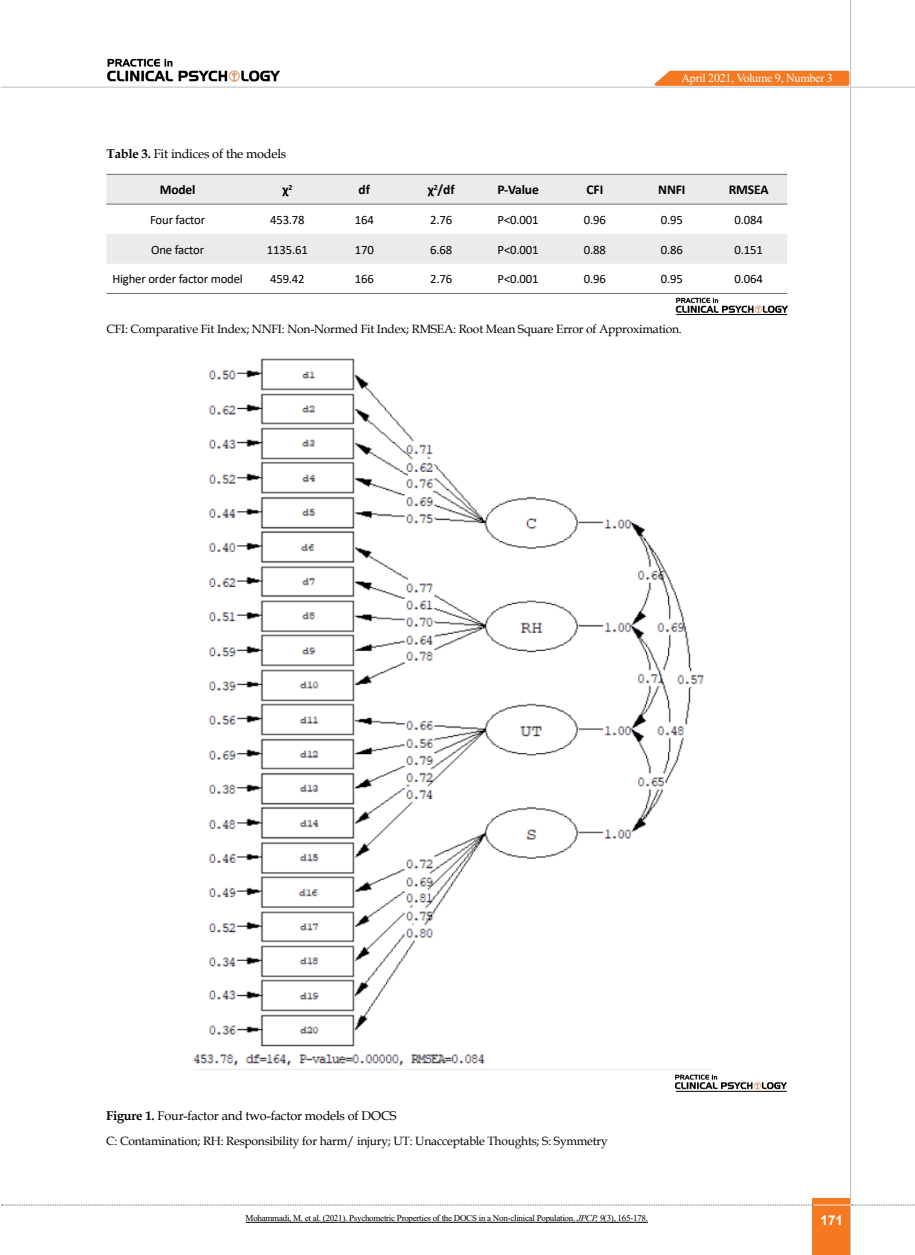
<style>
.page{position:relative;width:915px;height:1255px;background:#fff}
.page>*{position:absolute;margin:0;border:0;box-sizing:border-box;transform-origin:0 0}
.t1{font:700 13.5px "Calibri";letter-spacing:-.01em;color:#000}
.t2{font:700 13.5px "Arial";color:#fff}
.t3{font:12.75px "Calibri";letter-spacing:-.015em;color:#000}
.t4{font:12.75px "Book Antiqua";letter-spacing:-.015em;color:#000}
.t5{font:12.15px "Times New Roman";letter-spacing:-.025em;color:#fff}
.t6{font:12px "Book Antiqua";letter-spacing:-.015em;color:#000}
.t7{font:9px "Times New Roman";letter-spacing:-.03em;color:#000}
.t8{font:700 7.8px "Calibri";color:#000}
.s1{font-weight:700}
.s2{font-style:italic}
</style>
<div class="page">
<div style="left:812px;top:1198px;width:38px;height:56px;background:#f47920"></div>
<hr style="left:849px;top:0;width:1px;height:1254px;background:#c2c4c6">
<hr style="left:1px;top:87px;width:913px;height:1px;background:#c2c4c6">
<hr style="left:812px;top:1204px;width:38px;height:1px;background:#ebebec">
<svg style="left:2px;top:1204px;width:810px;height:1px"></svg>
<svg style="left:851px;top:1204px;width:64px;height:1px"></svg>
<svg style="left:648px;top:69px;width:202px;height:18px;background:#f4944e"></svg>
<img style="left:107px;top:58px;width:173px;height:24px">
<svg style="left:106px;top:175px;width:680px;height:89px;fill:#ebebec"></svg>
<hr style="left:710px;top:174px;width:76px;height:1px;background:#6d6e71">
<hr style="left:633px;top:174px;width:77px;height:1px;background:#6d6e71">
<hr style="left:556px;top:174px;width:77px;height:1px;background:#6d6e71">
<hr style="left:479px;top:174px;width:77px;height:1px;background:#6d6e71">
<hr style="left:402px;top:174px;width:77px;height:1px;background:#6d6e71">
<hr style="left:326px;top:174px;width:76px;height:1px;background:#6d6e71">
<hr style="left:249px;top:174px;width:77px;height:1px;background:#6d6e71">
<hr style="left:106px;top:174px;width:143px;height:1px;background:#6d6e71">
<hr style="left:710px;top:204px;width:76px;height:1px;background:#6d6e71">
<hr style="left:633px;top:204px;width:77px;height:1px;background:#6d6e71">
<hr style="left:556px;top:204px;width:77px;height:1px;background:#6d6e71">
<hr style="left:479px;top:204px;width:77px;height:1px;background:#6d6e71">
<hr style="left:402px;top:204px;width:77px;height:1px;background:#6d6e71">
<hr style="left:326px;top:204px;width:76px;height:1px;background:#6d6e71">
<hr style="left:249px;top:204px;width:77px;height:1px;background:#6d6e71">
<hr style="left:106px;top:204px;width:143px;height:1px;background:#6d6e71">
<hr style="left:710px;top:293px;width:76px;height:1px;background:#6d6e71">
<hr style="left:633px;top:293px;width:77px;height:1px;background:#6d6e71">
<hr style="left:556px;top:293px;width:77px;height:1px;background:#6d6e71">
<hr style="left:479px;top:293px;width:77px;height:1px;background:#6d6e71">
<hr style="left:402px;top:293px;width:77px;height:1px;background:#6d6e71">
<hr style="left:326px;top:293px;width:76px;height:1px;background:#6d6e71">
<hr style="left:249px;top:293px;width:77px;height:1px;background:#6d6e71">
<hr style="left:106px;top:293px;width:143px;height:1px;background:#6d6e71">
<img style="left:675px;top:297px;width:112px;height:19px">
<hr style="left:676px;top:314px;width:110px;height:1px;background:#000">
<img style="left:195px;top:358px;width:509px;height:708px">
<img style="left:675px;top:1074px;width:111px;height:18px">
<hr style="left:675px;top:1090px;width:111px;height:1px;background:#000">
<hr style="left:245px;top:1221px;width:402px;height:1px;background:#000">
<p class="t4" style="left:106px;top:145px;width:181px"><span class="s1">Table 3.</span> Fit indices of the models</p>
<p class="t5" style="left:681px;top:69px;width:153px">April 2021, Volume 9, Number 3</p>
<p class="t1" style="left:427px;top:180px;width:28px">χ /df</p>
<p class="t1" style="left:497px;top:180px;width:43px">P-Value</p>
<p class="t1" style="left:586px;top:180px;width:18px">CFI</p>
<p class="t1" style="left:658px;top:180px;width:29px">NNFI</p>
<p class="t1" style="left:728px;top:180px;width:41px">RMSEA</p>
<p class="t1" style="left:160px;top:180px;width:37px">Model</p>
<p class="t8" style="left:288px;top:182px;width:5px">2</p>
<p class="t3" style="left:150px;top:211px;width:56px">Four factor</p>
<p class="t3" style="left:270px;top:211px;width:36px">453.78</p>
<p class="t3" style="left:354px;top:211px;width:21px">164</p>
<p class="t3" style="left:430px;top:211px;width:24px">2.76</p>
<p class="t3" style="left:497px;top:211px;width:42px">P&lt;0.001</p>
<p class="t3" style="left:583px;top:211px;width:24px">0.96</p>
<p class="t3" style="left:660px;top:211px;width:24px">0.95</p>
<p class="t3" style="left:734px;top:211px;width:30px">0.084</p>
<p class="t3" style="left:151px;top:240px;width:55px">One factor</p>
<p class="t3" style="left:267px;top:240px;width:42px">1135.61</p>
<p class="t3" style="left:354px;top:240px;width:21px">170</p>
<p class="t3" style="left:430px;top:240px;width:24px">6.68</p>
<p class="t3" style="left:497px;top:240px;width:42px">P&lt;0.001</p>
<p class="t3" style="left:583px;top:240px;width:24px">0.88</p>
<p class="t3" style="left:660px;top:240px;width:24px">0.86</p>
<p class="t3" style="left:734px;top:240px;width:30px">0.151</p>
<p class="t3" style="left:112px;top:270px;width:132px">Higher order factor model</p>
<p class="t3" style="left:270px;top:270px;width:36px">459.42</p>
<p class="t3" style="left:354px;top:270px;width:21px">166</p>
<p class="t3" style="left:430px;top:270px;width:24px">2.76</p>
<p class="t3" style="left:497px;top:270px;width:42px">P&lt;0.001</p>
<p class="t3" style="left:583px;top:270px;width:24px">0.96</p>
<p class="t3" style="left:660px;top:270px;width:24px">0.95</p>
<p class="t3" style="left:734px;top:270px;width:30px">0.064</p>
<p class="t6" style="left:106px;top:320px;width:576px">CFI: Comparative Fit Index; NNFI: Non-Normed Fit Index; RMSEA: Root Mean Square Error of Approximation.</p>
<p class="t8" style="left:433px;top:182px;width:5px">2</p>
<p class="t1" style="left:282px;top:180px;width:8px">χ</p>
<p class="t1" style="left:358px;top:180px;width:13px">df</p>
<p class="t4" style="left:106px;top:1106px;width:292px"><span class="s1">Figure 1.</span> Four-factor and two-factor models of DOCS</p>
<p class="t6" style="left:106px;top:1132px;width:503px">C: Contamination; RH: Responsibility for harm/ injury; UT: Unacceptable Thoughts; S: Symmetry</p>
<p class="t7" style="left:245px;top:1211px;width:404px">Mohammadi, M. et al. (2021). Psychometric Properties of the DOCS in a Non-clinical Population. <span class="s2">JPCP, 9</span>(3), 165-178.</p>
<p class="t2" style="left:820px;top:1210px;width:24px">171</p>
</div>
